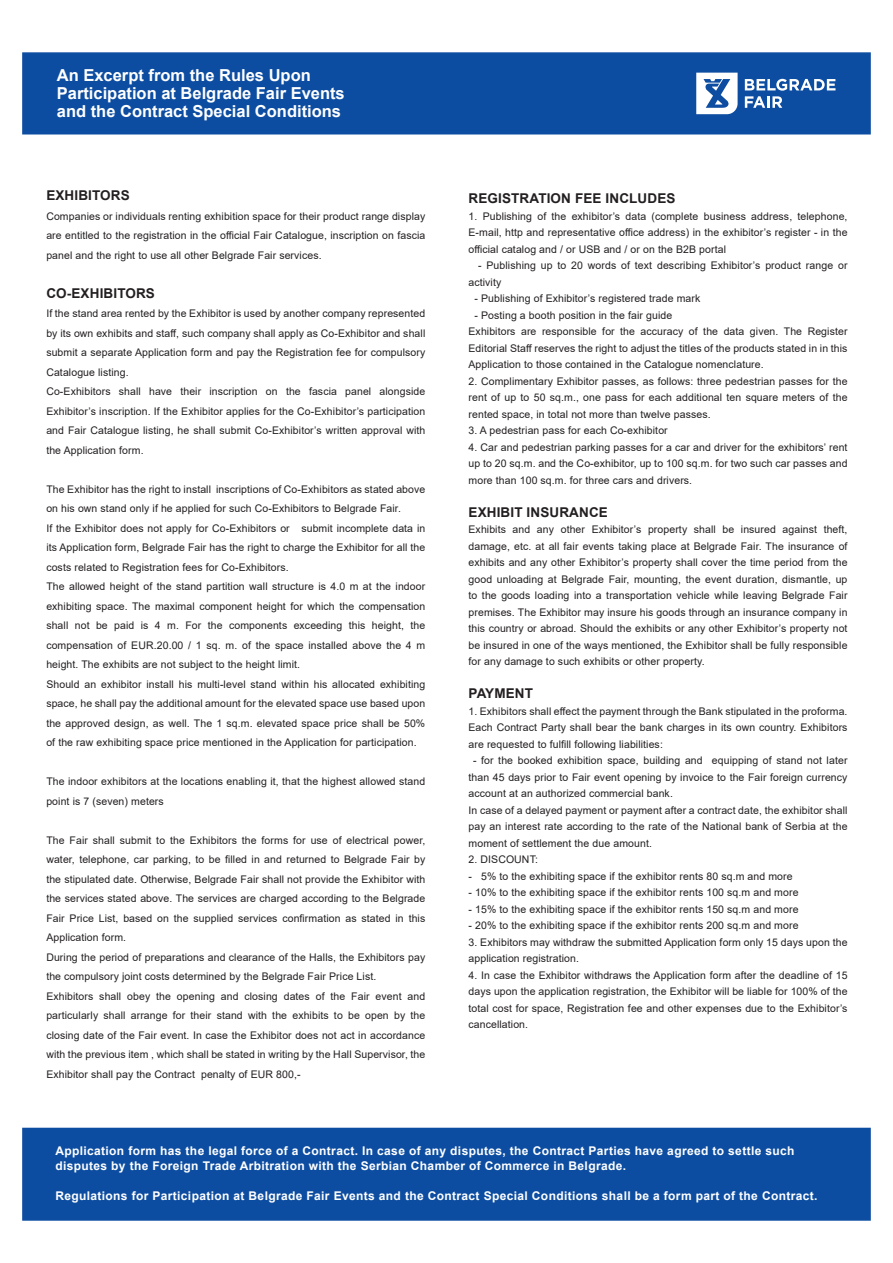
<style>
.page{position:relative;width:893px;height:1263px;background:#fff}
.page>*{position:absolute;margin:0;border:0;box-sizing:border-box;transform-origin:0 0}
.t1{font:700 16.5px/18px "Arial";color:#fff}
.Paragraph_Style_1{font:700 13.5px "Arial";letter-spacing:.01em;color:#231f20}
.t2{font:700 12px/15px "Arial";letter-spacing:.03em;color:#fff}
.Paragraph_Style_1-2{font:10.5px/19.5px "Arial";letter-spacing:.01em;color:#231f20;text-align:justify}
</style>
<div class="page">
<div style="left:22px;top:52px;width:849px;height:82px;background:#0d4da1;border:2px solid #0d4da1"></div>
<div style="left:22px;top:1128px;width:849px;height:93px;background:#0d4da1;border:2px solid #0d4da1"></div>
<svg style="left:696px;top:73px;width:42px;height:41px"></svg>
<svg style="left:745px;top:79px;width:90px;height:29px"></svg>
<p class="t1" style="left:57px;top:67px;width:255px">An Excerpt from the Rules Upon</p>
<p class="t1" style="left:57px;top:85px;width:289px">Participation at Belgrade Fair Events and the Contract Special Conditions</p>
<p class="Paragraph_Style_1" style="left:46px;top:186px;width:85px">EXHIBITORS</p>
<p class="Paragraph_Style_1-2" style="left:46px;top:206px;width:380px">Companies or individuals renting exhibition space for their product range display are entitled to the registration in the official Fair Catalogue, inscription on fascia panel and the right to use all other Belgrade Fair services.</p>
<p class="Paragraph_Style_1" style="left:46px;top:284px;width:110px">CO-EXHIBITORS</p>
<p class="Paragraph_Style_1-2" style="left:46px;top:304px;width:380px">If the stand area rented by the Exhibitor is used by another company represented by its own exhibits and staff, such company shall apply as Co-Exhibitor and shall submit a separate Application form and pay the Registration fee for compulsory Catalogue listing.</p>
<p class="Paragraph_Style_1-2" style="left:46px;top:382px;width:380px">Co-Exhibitors shall have their inscription on the fascia panel alongside Exhibitor’s inscription. If the Exhibitor applies for the Co-Exhibitor’s participation and Fair Catalogue listing, he shall submit Co-Exhibitor’s written approval with the Application form.</p>
<p class="Paragraph_Style_1-2" style="left:46px;top:479px;width:380px">The Exhibitor has the right to install inscriptions of Co-Exhibitors as stated above on his own stand only if he applied for such Co-Exhibitors to Belgrade Fair.</p>
<p class="Paragraph_Style_1-2" style="left:46px;top:518px;width:380px">If the Exhibitor does not apply for Co-Exhibitors or submit incomplete data in its Application form, Belgrade Fair has the right to charge the Exhibitor for all the costs related to Registration fees for Co-Exhibitors.</p>
<p class="Paragraph_Style_1-2" style="left:46px;top:577px;width:380px">The allowed height of the stand partition wall structure is 4.0 m at the indoor exhibiting space. The maximal component height for which the compensation shall not be paid is 4 m. For the components exceeding this height, the compensation of EUR.20.00 / 1 sq. m. of the space installed above the 4 m height. The exhibits are not subject to the height limit.</p>
<p class="Paragraph_Style_1-2" style="left:46px;top:674px;width:380px">Should an exhibitor install his multi-level stand within his allocated exhibiting space, he shall pay the additional amount for the elevated space use based upon the approved design, as well. The 1 sq.m. elevated space price shall be 50% of the raw exhibiting space price mentioned in the Application for participation.</p>
<p class="Paragraph_Style_1-2" style="left:46px;top:772px;width:380px">The indoor exhibitors at the locations enabling it, that the highest allowed stand point is 7 (seven) meters</p>
<p class="Paragraph_Style_1-2" style="left:46px;top:830px;width:380px">The Fair shall submit to the Exhibitors the forms for use of electrical power, water, telephone, car parking, to be filled in and returned to Belgrade Fair by the stipulated date. Otherwise, Belgrade Fair shall not provide the Exhibitor with the services stated above. The services are charged according to the Belgrade Fair Price List, based on the supplied services confirmation as stated in this Application form.</p>
<p class="Paragraph_Style_1-2" style="left:46px;top:947px;width:380px">During the period of preparations and clearance of the Halls, the Exhibitors pay the compulsory joint costs determined by the Belgrade Fair Price List.</p>
<p class="Paragraph_Style_1-2" style="left:46px;top:986px;width:380px">Exhibitors shall obey the opening and closing dates of the Fair event and particularly shall arrange for their stand with the exhibits to be open by the closing date of the Fair event. In case the Exhibitor does not act in accordance with the previous item , which shall be stated in writing by the Hall Supervisor, the Exhibitor shall pay the Contract penalty of EUR 800,-</p>
<p class="Paragraph_Style_1" style="left:468px;top:189px;width:209px">REGISTRATION FEE INCLUDES</p>
<p class="Paragraph_Style_1-2" style="left:468px;top:208px;width:380px;line-height:16.5px">1. Publishing of the exhibitor’s data (complete business address, telephone, E-mail, http and representative office address) in the exhibitor’s register - in the official catalog and / or USB and / or on the B2B portal</p>
<p class="Paragraph_Style_1-2" style="left:468px;top:257px;width:380px;line-height:16.5px;text-indent:10px">- Publishing up to 20 words of text describing Exhibitor’s product range or activity</p>
<p class="Paragraph_Style_1-2" style="left:475px;top:289px;width:227px">- Publishing of Exhibitor’s registered trade mark</p>
<p class="Paragraph_Style_1-2" style="left:475px;top:305px;width:199px">- Posting a booth position in the fair guide</p>
<p class="Paragraph_Style_1-2" style="left:468px;top:323px;width:380px;line-height:16.5px">Exhibitors are responsible for the accuracy of the data given. The Register Editorial Staff reserves the right to adjust the titles of the products stated in in this Application to those contained in the Catalogue nomenclature.</p>
<p class="Paragraph_Style_1-2" style="left:468px;top:373px;width:380px;line-height:16.5px">2. Complimentary Exhibitor passes, as follows: three pedestrian passes for the rent of up to 50 sq.m., one pass for each additional ten square meters of the rented space, in total not more than twelve passes.</p>
<p class="Paragraph_Style_1-2" style="left:468px;top:421px;width:201px">3. A pedestrian pass for each Co-exhibitor</p>
<p class="Paragraph_Style_1-2" style="left:468px;top:439px;width:380px;line-height:16.5px">4. Car and pedestrian parking passes for a car and driver for the exhibitors’ rent up to 20 sq.m. and the Co-exhibitor, up to 100 sq.m. for two such car passes and more than 100 sq.m. for three cars and drivers.</p>
<p class="Paragraph_Style_1" style="left:468px;top:503px;width:141px">EXHIBIT INSURANCE</p>
<p class="Paragraph_Style_1-2" style="left:468px;top:521px;width:380px;line-height:16.5px">Exhibits and any other Exhibitor’s property shall be insured against theft, damage, etc. at all fair events taking place at Belgrade Fair. The insurance of exhibits and any other Exhibitor’s property shall cover the time period from the good unloading at Belgrade Fair, mounting, the event duration, dismantle, up to the goods loading into a transportation vehicle while leaving Belgrade Fair premises. The Exhibitor may insure his goods through an insurance company in this country or abroad. Should the exhibits or any other Exhibitor’s property not be insured in one of the ways mentioned, the Exhibitor shall be fully responsible for any damage to such exhibits or other property.</p>
<p class="Paragraph_Style_1" style="left:468px;top:684px;width:66px">PAYMENT</p>
<p class="Paragraph_Style_1-2" style="left:468px;top:703px;width:380px;line-height:16.5px">1. Exhibitors shall effect the payment through the Bank stipulated in the proforma.<br>Each Contract Party shall bear the bank charges in its own country. Exhibitors are requested to fulfill following liabilities:</p>
<p class="Paragraph_Style_1-2" style="left:468px;top:752px;width:380px;line-height:16.5px;text-indent:5px">- for the booked exhibition space, building and equipping of stand not later than 45 days prior to Fair event opening by invoice to the Fair foreign currency account at an authorized commercial bank.</p>
<p class="Paragraph_Style_1-2" style="left:468px;top:802px;width:380px;line-height:16.5px">In case of a delayed payment or payment after a contract date, the exhibitor shall pay an interest rate according to the rate of the National bank of Serbia at the moment of settlement the due amount.</p>
<p class="Paragraph_Style_1-2" style="left:468px;top:850px;width:71px">2. DISCOUNT:</p>
<p class="Paragraph_Style_1-2" style="left:468px;top:866px;width:326px">- 5% to the exhibiting space if the exhibitor rents 80 sq.m and more</p>
<p class="Paragraph_Style_1-2" style="left:468px;top:883px;width:331px">- 10% to the exhibiting space if the exhibitor rents 100 sq.m and more</p>
<p class="Paragraph_Style_1-2" style="left:468px;top:899px;width:331px">- 15% to the exhibiting space if the exhibitor rents 150 sq.m and more</p>
<p class="Paragraph_Style_1-2" style="left:468px;top:916px;width:331px">- 20% to the exhibiting space if the exhibitor rents 200 sq.m and more</p>
<p class="Paragraph_Style_1-2" style="left:468px;top:934px;width:380px;line-height:16.5px">3. Exhibitors may withdraw the submitted Application form only 15 days upon the application registration.</p>
<p class="Paragraph_Style_1-2" style="left:468px;top:967px;width:380px;line-height:16.5px">4. In case the Exhibitor withdraws the Application form after the deadline of 15 days upon the application registration, the Exhibitor will be liable for 100% of the total cost for space, Registration fee and other expenses due to the Exhibitor’s cancellation.</p>
<p class="t2" style="left:55px;top:1143px;width:741px">Application form has the legal force of a Contract. In case of any disputes, the Contract Parties have agreed to settle such disputes by the Foreign Trade Arbitration with the Serbian Chamber of Commerce in Belgrade.</p>
<p class="t2" style="left:55px;top:1188px;width:764px">Regulations for Participation at Belgrade Fair Events and the Contract Special Conditions shall be a form part of the Contract.</p>
</div>
